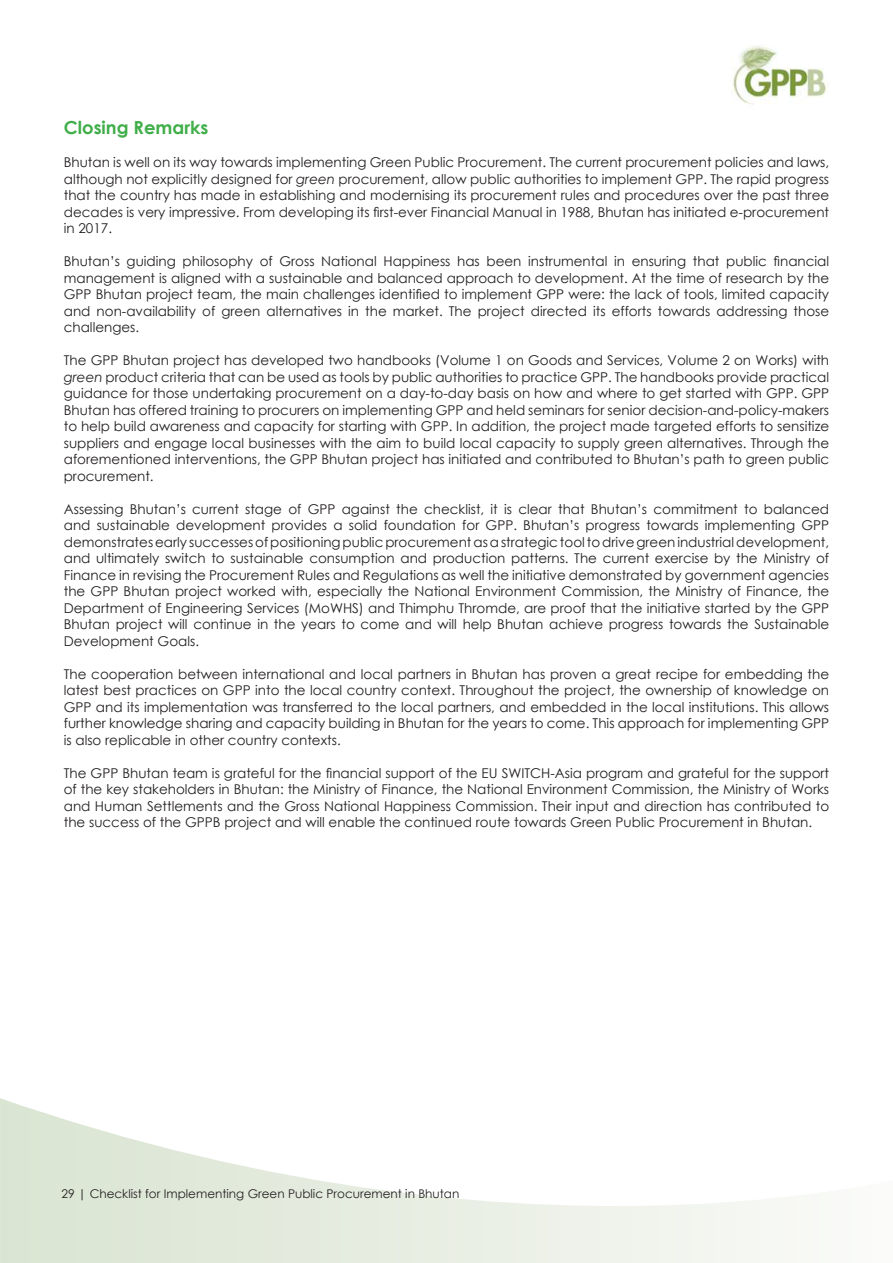
<style>
.page{position:relative;width:893px;height:1263px;background:#fff}
.page>*{position:absolute;margin:0;border:0;box-sizing:border-box;transform-origin:0 0}
.t1{font:700 18px "Century Gothic";color:#40ae49}
.t2{font:13.5px/16.5px "Century Gothic";color:#231f20;text-align:justify}
.t3{font:12px "Century Gothic";color:#231f20}
.s1{font-style:italic}
</style>
<div class="page">
<svg style="left:0;top:1098px;width:793px;height:165px"></svg>
<img style="left:733px;top:46px;width:95px;height:58px">
<h1 class="t1" style="left:64px;top:114px;width:146px">Closing Remarks</h1>
<p class="t2" style="left:64px;top:154px;width:767px">Bhutan is well on its way towards implementing Green Public Procurement. The current procurement policies and laws, although not explicitly designed for <span class="s1">green</span> procurement, allow public authorities to implement GPP. The rapid progress that the country has made in establishing and modernising its procurement rules and procedures over the past three decades is very impressive. From developing its first-ever Financial Manual in 1988, Bhutan has initiated e-procurement in 2017.</p>
<p class="t2" style="left:64px;top:253px;width:767px">Bhutan’s guiding philosophy of Gross National Happiness has been instrumental in ensuring that public financial management is aligned with a sustainable and balanced approach to development. At the time of research by the GPP Bhutan project team, the main challenges identified to implement GPP were: the lack of tools, limited capacity and non-availability of green alternatives in the market. The project directed its efforts towards addressing those challenges.</p>
<p class="t2" style="left:64px;top:352px;width:767px">The GPP Bhutan project has developed two handbooks (Volume 1 on Goods and Services, Volume 2 on Works) with <span class="s1">green</span> product criteria that can be used as tools by public authorities to practice GPP. The handbooks provide practical guidance for those undertaking procurement on a day-to-day basis on how and where to get started with GPP. GPP Bhutan has offered training to procurers on implementing GPP and held seminars for senior decision-and-policy-makers to help build awareness and capacity for starting with GPP. In addition, the project made targeted efforts to sensitize suppliers and engage local businesses with the aim to build local capacity to supply green alternatives. Through the aforementioned interventions, the GPP Bhutan project has initiated and contributed to Bhutan’s path to green public procurement.</p>
<p class="t2" style="left:64px;top:500px;width:767px">Assessing Bhutan’s current stage of GPP against the checklist, it is clear that Bhutan’s commitment to balanced and sustainable development provides a solid foundation for GPP. Bhutan’s progress towards implementing GPP demonstrates early successes of positioning public procurement as a strategic tool to drive green industrial development, and ultimately switch to sustainable consumption and production patterns. The current exercise by the Ministry of Finance in revising the Procurement Rules and Regulations as well the initiative demonstrated by government agencies the GPP Bhutan project worked with, especially the National Environment Commission, the Ministry of Finance, the Department of Engineering Services (MoWHS) and Thimphu Thromde, are proof that the initiative started by the GPP Bhutan project will continue in the years to come and will help Bhutan achieve progress towards the Sustainable Development Goals.</p>
<p class="t2" style="left:64px;top:665px;width:767px">The cooperation between international and local partners in Bhutan has proven a great recipe for embedding the latest best practices on GPP into the local country context. Throughout the project, the ownership of knowledge on GPP and its implementation was transferred to the local partners, and embedded in the local institutions. This allows further knowledge sharing and capacity building in Bhutan for the years to come. This approach for implementing GPP is also replicable in other country contexts.</p>
<p class="t2" style="left:64px;top:764px;width:767px">The GPP Bhutan team is grateful for the financial support of the EU SWITCH-Asia program and grateful for the support of the key stakeholders in Bhutan: the Ministry of Finance, the National Environment Commission, the Ministry of Works and Human Settlements and the Gross National Happiness Commission. Their input and direction has contributed to the success of the GPPB project and will enable the continued route towards Green Public Procurement in Bhutan.</p>
<p class="t3" style="left:62px;top:1185px;width:399px">29 | Checklist for Implementing Green Public Procurement in Bhutan</p>
</div>
